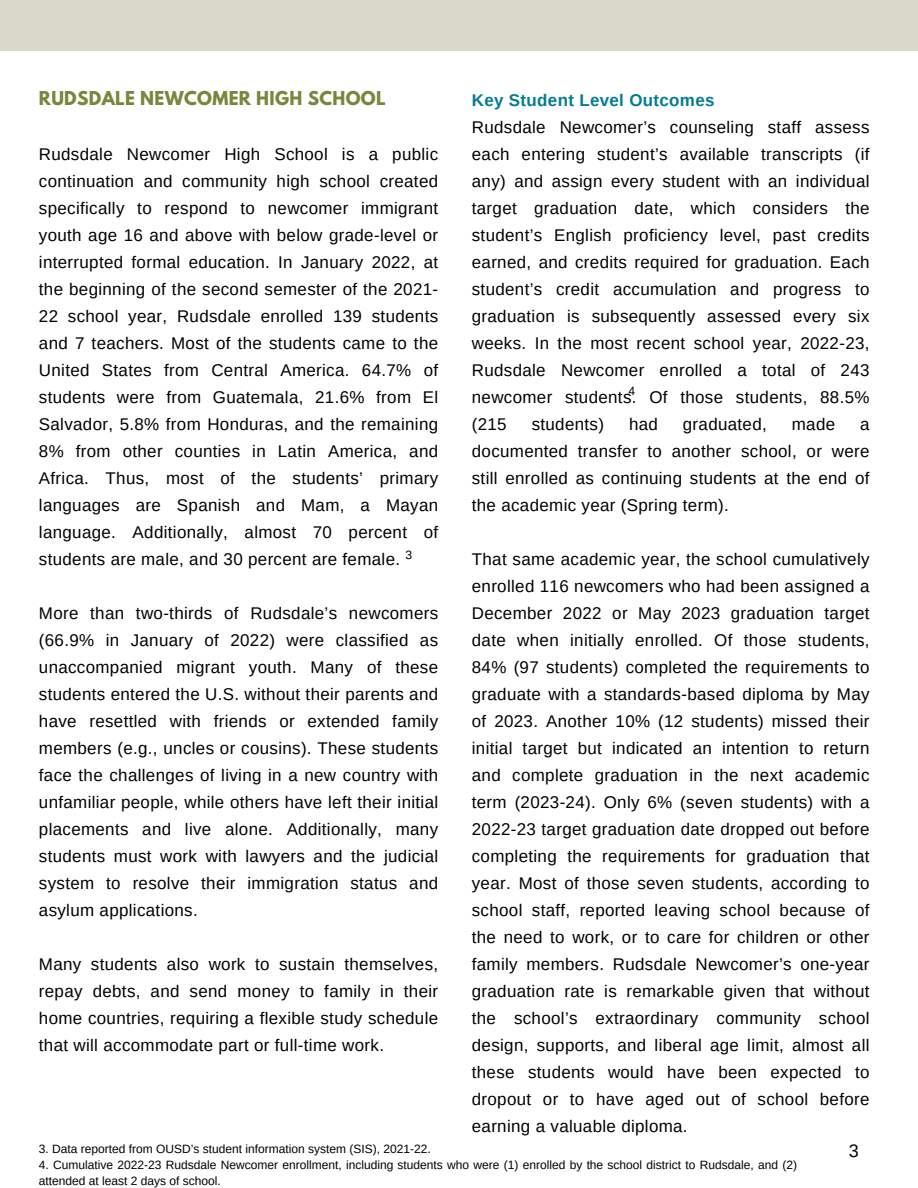
<style>
.page{position:relative;width:918px;height:1188px;background:#fff}
.page>*{position:absolute;margin:0;border:0;box-sizing:border-box;transform-origin:0 0}
.t1{font:18px "Arimo";color:#000}
.t2{font:16.95px/27px "Arimo";letter-spacing:.02em;color:#000;text-align:justify}
.t3{font:700 16.95px "League Spartan";letter-spacing:.02em;color:#7a863b}
.t4{font:700 16.95px "Arimo";letter-spacing:.02em;color:#007c92}
.t5{font:12px/16px "Arimo";color:#000}
</style>
<div class="page">
<div style="left:0;top:0;width:918px;height:51px;background:#dad7cb"></div>
<p class="t3" style="left:39px;top:90px;width:348px">RUDSDALE NEWCOMER HIGH SCHOOL</p>
<p class="t2" style="left:39px;top:141px;width:401px">Rudsdale Newcomer High School is a public continuation and community high school created specifically to respond to newcomer immigrant youth age 16 and above with below grade-level or interrupted formal education. In January 2022, at the beginning of the second semester of the 2021- 22 school year, Rudsdale enrolled 139 students and 7 teachers. Most of the students came to the United States from Central America. 64.7% of students were from Guatemala, 21.6% from El Salvador, 5.8% from Honduras, and the remaining 8% from other counties in Latin America, and Africa. Thus, most of the students’ primary languages are Spanish and Mam, a Mayan language. Additionally, almost 70 percent of students are male, and 30 percent are female.</p>
<p class="t2" style="left:39px;top:600px;width:401px">More than two-thirds of Rudsdale’s newcomers (66.9% in January of 2022) were classified as unaccompanied migrant youth. Many of these students entered the U.S. without their parents and have resettled with friends or extended family members (e.g., uncles or cousins). These students face the challenges of living in a new country with unfamiliar people, while others have left their initial placements and live alone. Additionally, many students must work with lawyers and the judicial system to resolve their immigration status and asylum applications.</p>
<p class="t2" style="left:39px;top:951px;width:401px">Many students also work to sustain themselves, repay debts, and send money to family in their home countries, requiring a flexible study schedule that will accommodate part or full-time work.</p>
<p class="t5" style="left:405px;top:547px;width:8px">3</p>
<p class="t4" style="left:472px;top:91px;width:244px">Key Student Level Outcomes</p>
<p class="t2" style="left:472px;top:114px;width:399px">Rudsdale Newcomer’s counseling staff assess each entering student’s available transcripts (if any) and assign every student with an individual target graduation date, which considers the student’s English proficiency level, past credits earned, and credits required for graduation. Each student’s credit accumulation and progress to graduation is subsequently assessed every six weeks. In the most recent school year, 2022-23, Rudsdale Newcomer enrolled a total of 243 newcomer students. Of those students, 88.5% (215</p>
<p class="t5" style="left:628px;top:383px;width:8px">4</p>
<p class="t2" style="left:532px;top:411px;width:74px">students)</p>
<p class="t2" style="left:629px;top:411px;width:30px">had</p>
<p class="t2" style="left:683px;top:411px;width:85px">graduated,</p>
<p class="t2" style="left:792px;top:411px;width:45px">made</p>
<p class="t2" style="left:472px;top:411px;width:399px;text-indent:388px">a documented transfer to another school, or were still enrolled as continuing students at the end of the academic year (Spring term).</p>
<p class="t2" style="left:472px;top:546px;width:399px">That same academic year, the school cumulatively enrolled 116 newcomers who had been assigned a December 2022 or May 2023 graduation target date when initially enrolled. Of those students, 84% (97 students) completed the requirements to graduate with a standards-based diploma by May of 2023. Another 10% (12 students) missed their initial target but indicated an intention to return and complete graduation in the next academic term (2023-24). Only 6% (seven students) with a 2022-23 target graduation date dropped out before completing the requirements for graduation that year. Most of those seven students, according to school staff, reported leaving school because of the need to work, or to care for children or other family members. Rudsdale Newcomer’s one-year graduation rate is remarkable given that without the school’s extraordinary community school design, supports, and liberal age limit, almost all these students would have been expected to dropout or to have aged out of school before earning a valuable diploma.</p>
<p class="t5" style="left:39px;top:1141px;width:393px">3. Data reported from OUSD’s student information system (SIS), 2021-22.</p>
<p class="t1" style="left:849px;top:1141px;width:12px">3</p>
<p class="t5" style="left:39px;top:1157px;width:760px">4. Cumulative 2022-23 Rudsdale Newcomer enrollment, including students who were (1) enrolled by the school district to Rudsdale, and (2) attended at least 2 days of school.</p>
</div>
